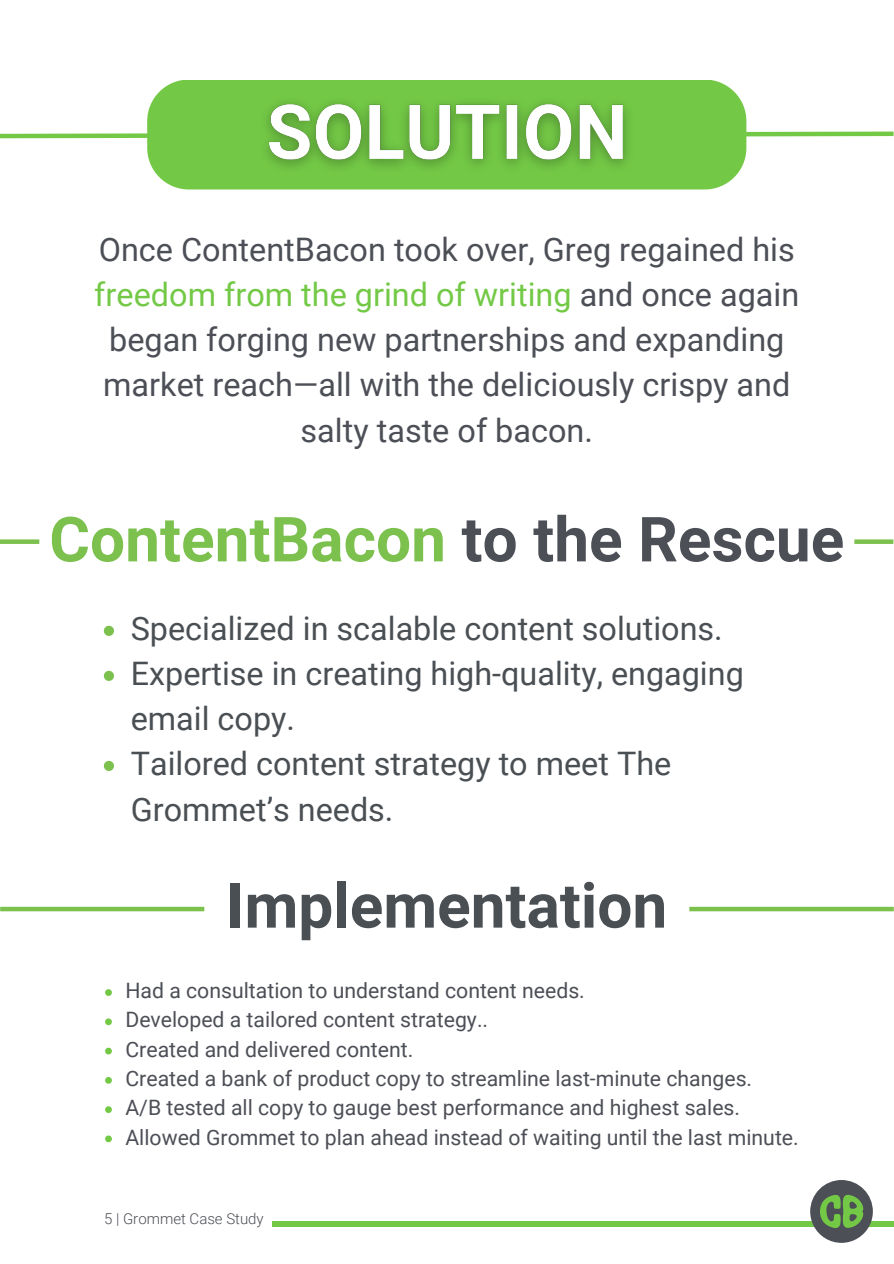
<style>
.page{position:relative;width:894px;height:1264px;background:#fff}
.page>*{position:absolute;margin:0;border:0;box-sizing:border-box;transform-origin:0 0}
.t1{font:700 62.1px "Roboto";color:#7cc04e}
.t2{font:700 62.1px "Roboto";color:#4a4f54}
.t3{font:32.4px/45px "Roboto";color:#4d4f57;text-align:center}
.t4{font:32.4px/45px "Roboto";color:#4a4f54}
.t5{font:21.15px "Roboto";color:#4d4f57}
.t6{font:300 15px "Roboto";color:#4d4f57}
.s1{color:#73c946}
.s2{color:#4d4f57}
</style>
<div class="page">
<div style="left:272px;top:1220px;width:621px;height:6px;background:#73c946"></div>
<svg style="left:104px;top:625px;width:10px;height:11px"></svg>
<svg style="left:104px;top:670px;width:10px;height:11px"></svg>
<svg style="left:104px;top:760px;width:10px;height:11px"></svg>
<svg style="left:105px;top:989px;width:7px;height:6px"></svg>
<svg style="left:105px;top:1018px;width:7px;height:7px"></svg>
<svg style="left:105px;top:1047px;width:7px;height:7px"></svg>
<svg style="left:105px;top:1077px;width:7px;height:6px"></svg>
<svg style="left:105px;top:1106px;width:7px;height:6px"></svg>
<svg style="left:105px;top:1135px;width:7px;height:7px"></svg>
<svg style="left:810px;top:1180px;width:62px;height:62px"></svg>
<div style="left:0;top:539px;width:39px;height:5px;background:#7cc04e"></div>
<div style="left:854px;top:539px;width:39px;height:5px;background:#7cc04e"></div>
<div style="left:0;top:906px;width:204px;height:5px;background:#7cc04e"></div>
<div style="left:689px;top:906px;width:204px;height:5px;background:#7cc04e"></div>
<svg style="left:0;top:129px;width:893px;height:11px"></svg>
<div style="left:147px;top:80px;width:599px;height:109px;background:#73c946"></div>
<img style="left:266px;top:102px;width:363px;height:66px">
<h3 class="t3" style="left:94px;top:228px;width:706px">Once ContentBacon took over, Greg regained his <span class="s1">freedom from the grind of writing</span> and once again began forging new partnerships and expanding market reach—all with the deliciously crispy and salty taste of bacon.</h3>
<p class="t1" style="left:49px;top:504px;width:796px">ContentBacon <span class="s2">to the Rescue</span></p>
<h2 class="t4" style="left:131px;top:607px;width:593px">Specialized in scalable content solutions.</h2>
<p class="t4" style="left:131px;top:652px;width:614px">Expertise in creating high-quality, engaging email copy.</p>
<p class="t4" style="left:131px;top:742px;width:542px">Tailored content strategy to meet The<br>Grommet’s needs.</p>
<p class="t2" style="left:226px;top:870px;width:442px">Implementation</p>
<h2 class="t5" style="left:125px;top:978px;width:461px">Had a consultation to understand content needs.</h2>
<p class="t5" style="left:125px;top:1007px;width:364px">Developed a tailored content strategy..</p>
<p class="t5" style="left:125px;top:1037px;width:289px">Created and delivered content.</p>
<p class="t5" style="left:125px;top:1066px;width:628px">Created a bank of product copy to streamline last-minute changes.</p>
<p class="t5" style="left:125px;top:1095px;width:616px">A/B tested all copy to gauge best performance and highest sales.</p>
<p class="t5" style="left:125px;top:1124px;width:674px">Allowed Grommet to plan ahead instead of waiting until the last minute.</p>
<p class="t6" style="left:104px;top:1210px;width:161px">5 | Grommet Case Study</p>
</div>
